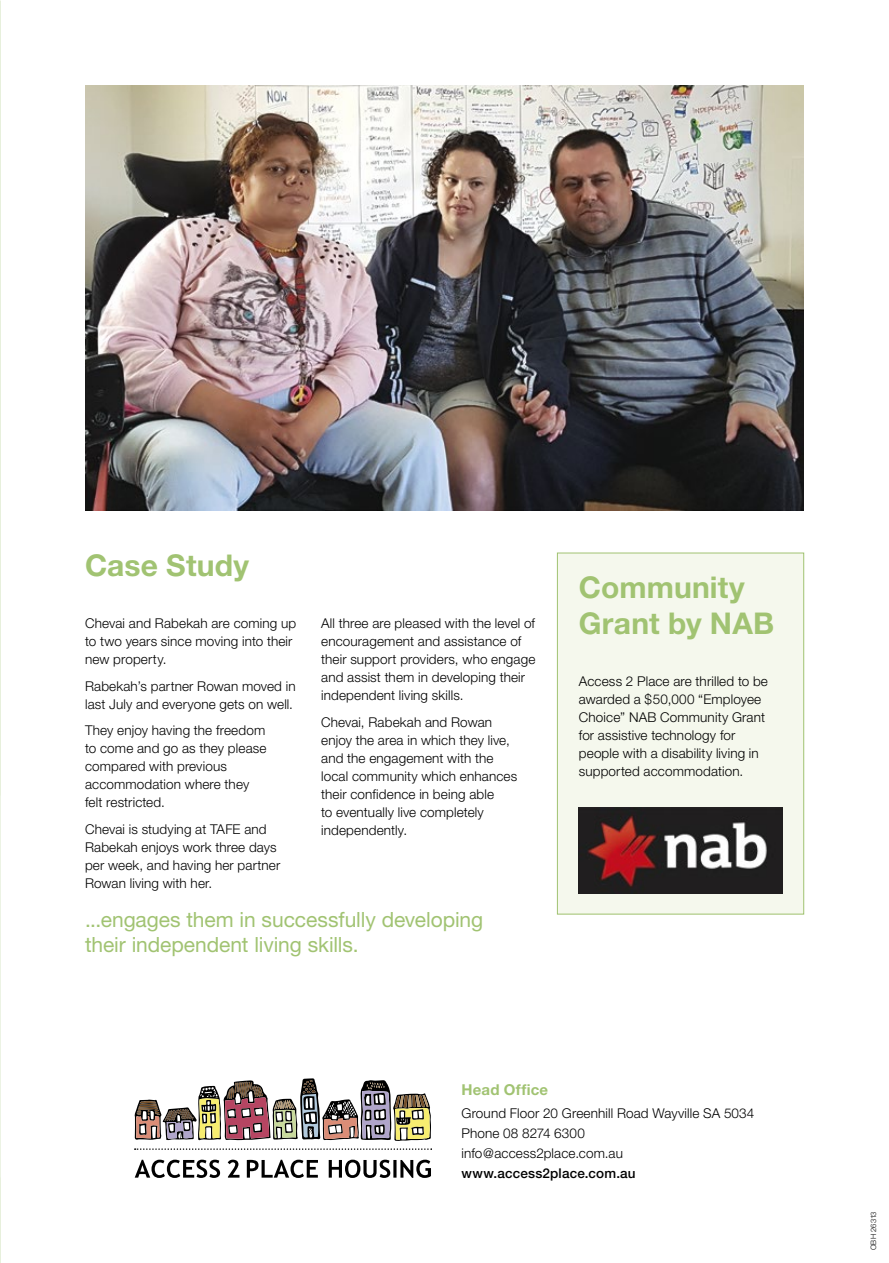
<style>
.page{position:relative;width:889px;height:1263px;background:#fff}
.page>*{position:absolute;margin:0;border:0;box-sizing:border-box;transform-origin:0 0}
.t1{font:700 30px/36px "Helvetica Neue";letter-spacing:.005em;color:#a1c372}
.t2{font:21px/25.5px "Helvetica Neue";letter-spacing:-.005em;color:#a1c372}
.t3{font:700 15px "Helvetica Neue";letter-spacing:.015em;color:#a1c372}
.t4{font:300 13.5px/18px "Helvetica Neue";letter-spacing:.01em;color:#000}
.t5{font:500 13.5px "Helvetica Neue";letter-spacing:.01em;color:#000}
.t6{font:300 7.5px "Helvetica Neue";letter-spacing:.015em;color:#000}
</style>
<div class="page">
<hr style="left:888px;top:0;width:1px;height:1263px;background:#f2f3f4">
<img style="left:888px;top:260px;width:1px;height:1003px">
<svg style="left:134px;top:1078px;width:297px;height:63px"></svg>
<svg style="left:135px;top:1148px;width:297px;height:2px"></svg>
<svg style="left:135px;top:1160px;width:296px;height:18px"></svg>
<img style="left:85px;top:85px;width:719px;height:425px">
<div style="left:557px;top:553px;width:246px;height:361px;background:#f5f8ed"></div>
<div style="left:557px;top:553px;width:247px;height:361px;border:1px solid #a1c372"></div>
<img style="left:578px;top:808px;width:204px;height:85px">
<svg style="left:888px;top:104px;width:1px;height:156px"></svg>
<h1 class="t1" style="left:85px;top:547px;width:165px">Case Study</h1>
<p class="t4" style="left:85px;top:614px;width:213px">Chevai and Rabekah are coming up to two years since moving into their new property.</p>
<p class="t4" style="left:85px;top:677px;width:212px">Rabekah’s partner Rowan moved in last July and everyone gets on well.</p>
<p class="t4" style="left:85px;top:721px;width:183px">They enjoy having the freedom to come and go as they please compared with previous accommodation where they felt restricted.</p>
<p class="t4" style="left:85px;top:820px;width:197px">Chevai is studying at TAFE and<br>Rabekah enjoys work three days per week, and having her partner<br>Rowan living with her.</p>
<p class="t4" style="left:321px;top:614px;width:216px">All three are pleased with the level of encouragement and assistance of their support providers, who engage and assist them in developing their independent living skills.</p>
<p class="t4" style="left:321px;top:713px;width:198px">Chevai, Rabekah and Rowan enjoy the area in which they live, and the engagement with the local community which enhances their confidence in being able<br>to eventually live completely independently.</p>
<h2 class="t2" style="left:85px;top:906px;width:400px">...engages them in successfully developing their independent living skills.</h2>
<h1 class="t1" style="left:579px;top:568px;width:197px">Community<br>Grant by NAB</h1>
<p class="t4" style="left:579px;top:672px;width:191px">Access 2 Place are thrilled to be awarded a $50,000 “Employee<br>Choice” NAB Community Grant for assistive technology for people with a disability living in supported accommodation.</p>
<p class="t3" style="left:461px;top:1081px;width:88px">Head Office</p>
<p class="t4" style="left:461px;top:1102px;width:294px;line-height:20.1px">Ground Floor 20 Greenhill Road Wayville SA 5034<br>Phone 08 8274 6300<br>info@access2place.com.au</p>
<p class="t5" style="left:461px;top:1165px;width:176px">www.access2place.com.au</p>
<p class="t6" style="left:869px;top:1250px;width:40px;rotate:-90deg">OBH 26313</p>
</div>
